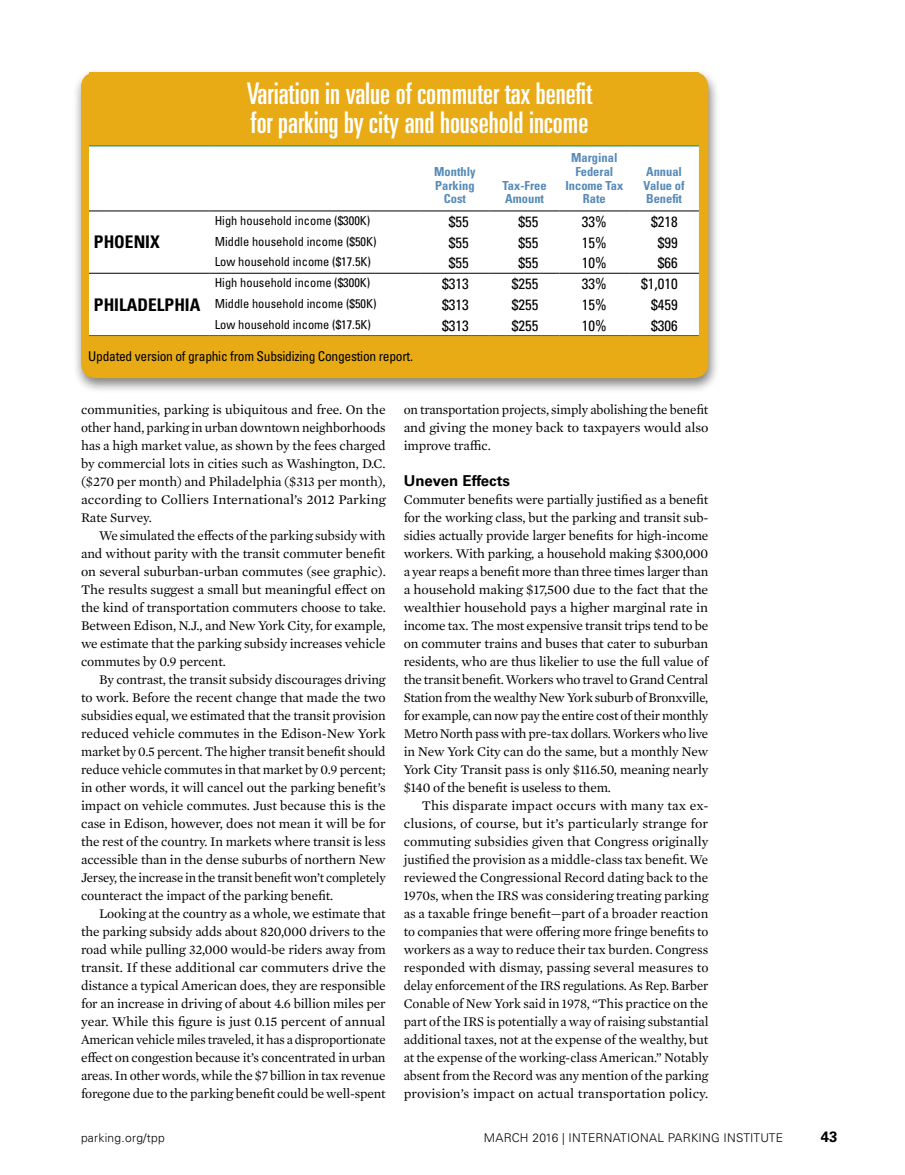
<style>
.page{position:relative;width:905px;height:1175px;background:#fff}
.page>*{position:absolute;margin:0;border:0;box-sizing:border-box;transform-origin:0 0}
.t1{font:ultra-condensed 29.85px/29.8px "Univers LT Std";color:#fff}
.t2{font:700 condensed 17.4px "Univers LT Std";color:#000}
.t3{font:condensed 15px "Univers LT Std";color:#000}
.t4{font:700 15px "Univers LT Std";color:#000}
.t5{font:13.5px/18px "Mercury Text G1";letter-spacing:-.01em;color:#000;text-align:justify}
.t6{font:condensed 13.5px "Univers LT Std";letter-spacing:-.02em;color:#000}
.t7{font:condensed 12.45px "Univers LT Std";color:#000}
.t8{font:700 condensed 12.45px/13.6px "Univers LT Std";color:#568ab8;text-align:center}
.t9{font:300 12px "Univers LT Std";letter-spacing:.02em;color:#000}
</style>
<div class="page">
<div style="left:72px;top:68px;width:648px;height:326px;background:#000;opacity:.5"></div>
<div style="left:81px;top:72px;width:627px;height:306px;background:#e8ab15;border-radius:15px"></div>
<svg style="left:89px;top:72px;width:610px;height:74px"></svg>
<div style="left:89px;top:147px;width:610px;height:188px;background:#fff"></div>
<hr style="left:89px;top:146px;width:121px;height:1px;background:#008856">
<hr style="left:210px;top:146px;width:210px;height:1px;background:#008856">
<hr style="left:420px;top:146px;width:70px;height:1px;background:#008856">
<hr style="left:490px;top:146px;width:69px;height:1px;background:#008856">
<hr style="left:559px;top:146px;width:70px;height:1px;background:#008856">
<hr style="left:629px;top:146px;width:70px;height:1px;background:#008856">
<hr style="left:89px;top:335px;width:121px;height:1px;background:#008856">
<hr style="left:210px;top:335px;width:210px;height:1px;background:#008856">
<hr style="left:420px;top:335px;width:70px;height:1px;background:#008856">
<hr style="left:490px;top:335px;width:69px;height:1px;background:#008856">
<hr style="left:559px;top:335px;width:70px;height:1px;background:#008856">
<hr style="left:629px;top:335px;width:70px;height:1px;background:#008856">
<hr style="left:89px;top:211px;width:121px;height:1px;background:#000">
<hr style="left:210px;top:211px;width:210px;height:1px;background:#000">
<hr style="left:420px;top:211px;width:70px;height:1px;background:#000">
<hr style="left:490px;top:211px;width:69px;height:1px;background:#000">
<hr style="left:559px;top:211px;width:70px;height:1px;background:#000">
<hr style="left:629px;top:211px;width:70px;height:1px;background:#000">
<hr style="left:89px;top:273px;width:121px;height:1px;background:#000">
<hr style="left:210px;top:273px;width:210px;height:1px;background:#000">
<hr style="left:420px;top:273px;width:70px;height:1px;background:#000">
<hr style="left:490px;top:273px;width:69px;height:1px;background:#000">
<hr style="left:559px;top:273px;width:70px;height:1px;background:#000">
<hr style="left:629px;top:273px;width:70px;height:1px;background:#000">
<p class="t2" style="left:94px;top:231px;width:67px">PHOENIX</p>
<h1 class="t1" style="left:247px;top:78px;width:347px">Variation in value of commuter tax benefit for parking by city and household income</h1>
<p class="t8" style="left:434px;top:165px;width:43px">Monthly<br>Parking<br>Cost</p>
<p class="t8" style="left:565px;top:151px;width:59px">Marginal<br>Federal<br>Income Tax<br>Rate</p>
<p class="t8" style="left:502px;top:178px;width:45px;text-align:left">Tax-Free<br>Amount</p>
<p class="t8" style="left:643px;top:165px;width:43px;text-align:left">Annual<br>Value of<br>Benefit</p>
<p class="t7" style="left:215px;top:213px;width:157px">High household income ($300K)</p>
<p class="t3" style="left:449px;top:212px;width:21px">$55</p>
<p class="t3" style="left:518px;top:212px;width:21px">$55</p>
<p class="t3" style="left:582px;top:212px;width:26px">33%</p>
<p class="t3" style="left:651px;top:212px;width:28px">$218</p>
<p class="t7" style="left:215px;top:233px;width:163px">Middle household income ($50K)</p>
<p class="t3" style="left:449px;top:233px;width:21px">$55</p>
<p class="t3" style="left:518px;top:233px;width:21px">$55</p>
<p class="t3" style="left:582px;top:233px;width:26px">15%</p>
<p class="t3" style="left:658px;top:233px;width:21px">$99</p>
<p class="t7" style="left:215px;top:254px;width:158px">Low household income ($17.5K)</p>
<p class="t3" style="left:449px;top:253px;width:21px">$55</p>
<p class="t3" style="left:518px;top:253px;width:21px">$55</p>
<p class="t3" style="left:582px;top:253px;width:26px">10%</p>
<p class="t3" style="left:658px;top:253px;width:21px">$66</p>
<p class="t7" style="left:215px;top:275px;width:157px">High household income ($300K)</p>
<p class="t3" style="left:442px;top:274px;width:28px">$313</p>
<p class="t3" style="left:512px;top:274px;width:28px">$255</p>
<p class="t3" style="left:582px;top:274px;width:26px">33%</p>
<p class="t3" style="left:641px;top:274px;width:38px">$1,010</p>
<p class="t7" style="left:215px;top:296px;width:163px">Middle household income ($50K)</p>
<p class="t3" style="left:442px;top:295px;width:28px">$313</p>
<p class="t3" style="left:512px;top:295px;width:28px">$255</p>
<p class="t3" style="left:582px;top:295px;width:26px">15%</p>
<p class="t3" style="left:651px;top:295px;width:28px">$459</p>
<p class="t7" style="left:215px;top:316px;width:158px">Low household income ($17.5K)</p>
<p class="t3" style="left:442px;top:316px;width:28px">$313</p>
<p class="t3" style="left:512px;top:316px;width:28px">$255</p>
<p class="t3" style="left:582px;top:316px;width:26px">10%</p>
<p class="t3" style="left:651px;top:316px;width:28px">$306</p>
<p class="t6" style="left:88px;top:347px;width:326px">Updated version of graphic from Subsidizing Congestion report.</p>
<p class="t2" style="left:94px;top:294px;width:108px">PHILADELPHIA</p>
<p class="t5" style="left:81px;top:400px;width:306px">communities, parking is ubiquitous and free. On the other hand, parking in urban downtown neighborhoods has a high market value, as shown by the fees charged by commercial lots in cities such as Washington, D.C. ($270 per month) and Philadelphia ($313 per month), according to Colliers International’s 2012 Parking Rate Survey.</p>
<p class="t5" style="left:81px;top:526px;width:306px;text-indent:18px">We simulated the effects of the parking subsidy with and without parity with the transit commuter benefit on several suburban-urban commutes (see graphic).<br>The results suggest a small but meaningful effect on the kind of transportation commuters choose to take.<br>Between Edison, N.J., and New York City, for example, we estimate that the parking subsidy increases vehicle commutes by 0.9 percent.</p>
<p class="t5" style="left:81px;top:670px;width:306px;text-indent:18px">By contrast, the transit subsidy discourages driving to work. Before the recent change that made the two subsidies equal, we estimated that the transit provision reduced vehicle commutes in the Edison-New York market by 0.5 percent. The higher transit benefit should reduce vehicle commutes in that market by 0.9 percent; in other words, it will cancel out the parking benefit’s impact on vehicle commutes. Just because this is the case in Edison, however, does not mean it will be for the rest of the country. In markets where transit is less accessible than in the dense suburbs of northern New Jersey, the increase in the transit benefit won’t completely counteract the impact of the parking benefit.</p>
<p class="t5" style="left:81px;top:904px;width:306px;text-indent:18px">Looking at the country as a whole, we estimate that the parking subsidy adds about 820,000 drivers to the road while pulling 32,000 would-be riders away from transit. If these additional car commuters drive the distance a typical American does, they are responsible for an increase in driving of about 4.6 billion miles per year. While this figure is just 0.15 percent of annual American vehicle miles traveled, it has a disproportionate effect on congestion because it’s concentrated in urban areas. In other words, while the $7 billion in tax revenue foregone due to the parking benefit could be well-spent</p>
<p class="t5" style="left:404px;top:400px;width:306px">on transportation projects, simply abolishing the benefit and giving the money back to taxpayers would also improve traffic.</p>
<p class="t4" style="left:404px;top:472px;width:108px">Uneven Effects</p>
<p class="t5" style="left:404px;top:490px;width:306px">Commuter benefits were partially justified as a benefit for the working class, but the parking and transit sub&shy;sidies actually provide larger benefits for high-income workers. With parking, a household making $300,000 a year reaps a benefit more than three times larger than a household making $17,500 due to the fact that the wealthier household pays a higher marginal rate in income tax. The most expensive transit trips tend to be on commuter trains and buses that cater to suburban residents, who are thus likelier to use the full value of the transit benefit. Workers who travel to Grand Central Station from the wealthy New York suburb of Bronxville, for example, can now pay the entire cost of their monthly Metro North pass with pre-tax dollars. Workers who live in New York City can do the same, but a monthly New York City Transit pass is only $116.50, meaning nearly $140 of the benefit is useless to them.</p>
<p class="t5" style="left:404px;top:796px;width:306px;text-indent:18px">This disparate impact occurs with many tax ex&shy;clusions, of course, but it’s particularly strange for commuting subsidies given that Congress originally justified the provision as a middle-class tax benefit. We reviewed the Congressional Record dating back to the 1970s, when the IRS was considering treating parking as a taxable fringe benefit—part of a broader reaction to companies that were offering more fringe benefits to workers as a way to reduce their tax burden. Congress responded with dismay, passing several measures to delay enforcement of the IRS regulations. As Rep. Barber Conable of New York said in 1978, “This practice on the part of the IRS is potentially a way of raising substantial additional taxes, not at the expense of the wealthy, but at the expense of the working-class American.” Notably absent from the Record was any mention of the parking provision’s impact on actual transportation policy.</p>
<p class="t9" style="left:81px;top:1130px;width:85px">parking.org/tpp</p>
<p class="t9" style="left:484px;top:1130px;width:301px">MARCH 2016 | INTERNATIONAL PARKING INSTITUTE</p>
<p class="t4" style="left:820px;top:1127px;width:18px">43</p>
</div>
